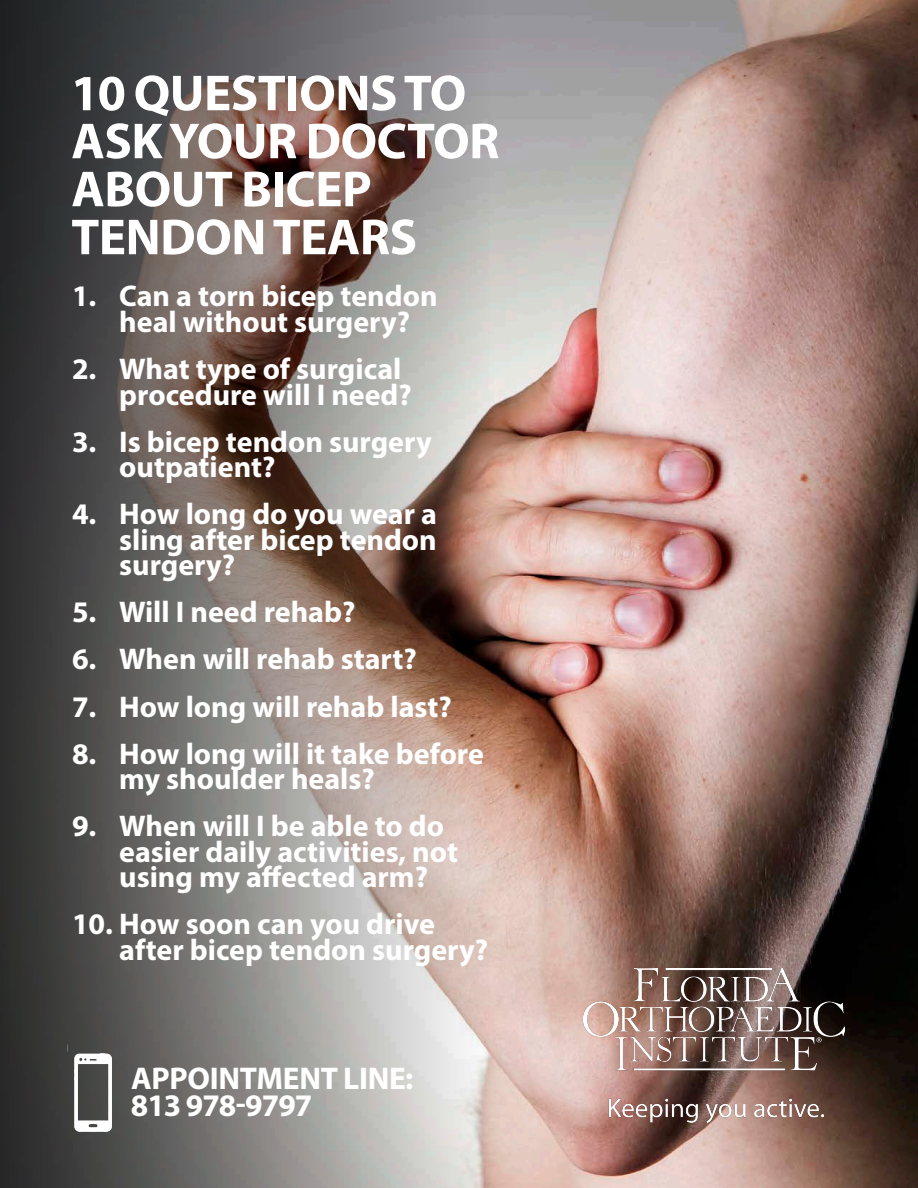
<style>
.page{position:relative;width:918px;height:1188px;background:#fff}
.page>*{position:absolute;margin:0;border:0;box-sizing:border-box;transform-origin:0 0}
.t1{font:700 51px/48px "Myriad Pro";letter-spacing:-.01em;color:#fff}
.t2{font:700 31.5px "Myriad Pro";letter-spacing:-.01em;color:#fff}
.t3{font:700 31.5px "Myriad Pro";letter-spacing:-.03em;color:#fff}
.t4{font:700 30px/25.5px "Myriad Pro";color:#fff}
</style>
<div class="page">
<img style="left:489px;top:0;width:429px;height:1188px">
<img style="left:0;top:0;width:489px;height:1188px">
<img style="left:583px;top:968px;width:261px;height:155px">
<img style="left:68px;top:1041px;width:51px;height:113px">
<p class="t1" style="left:71px;top:67px;width:430px">10 QUESTIONS TO<br>ASK YOUR DOCTOR<br>ABOUT BICEP<br>TENDON TEARS</p>
<p class="t4" style="left:119px;top:283px;width:320px;text-indent:-47px">1. Can a torn bicep tendon heal without surgery?</p>
<p class="t4" style="left:119px;top:355px;width:294px;text-indent:-47px">2. What type of surgical procedure will I need?</p>
<p class="t4" style="left:119px;top:428px;width:314px;text-indent:-47px">3. Is bicep tendon surgery outpatient?</p>
<p class="t4" style="left:119px;top:500px;width:319px;text-align:justify;text-indent:-47px">4. How long do you wear a sling after bicep tendon surgery?</p>
<p class="t4" style="left:72px;top:598px;width:285px">5. Will I need rehab?</p>
<p class="t4" style="left:72px;top:646px;width:346px">6. When will rehab start?</p>
<p class="t4" style="left:72px;top:693px;width:381px">7. How long will rehab last?</p>
<p class="t4" style="left:119px;top:740px;width:366px;text-indent:-47px">8. How long will it take before my shoulder heals?</p>
<p class="t4" style="left:119px;top:812px;width:340px;text-indent:-47px">9. When will I be able to do easier daily activities, not using my affected arm?</p>
<p class="t4" style="left:119px;top:910px;width:371px;text-indent:-47px">10. How soon can you drive after bicep tendon surgery?</p>
<p class="t2" style="left:131px;top:1058px;width:284px">APPOINTMENT LINE:</p>
<p class="t3" style="left:131px;top:1085px;width:183px">813 978-9797</p>
</div>
